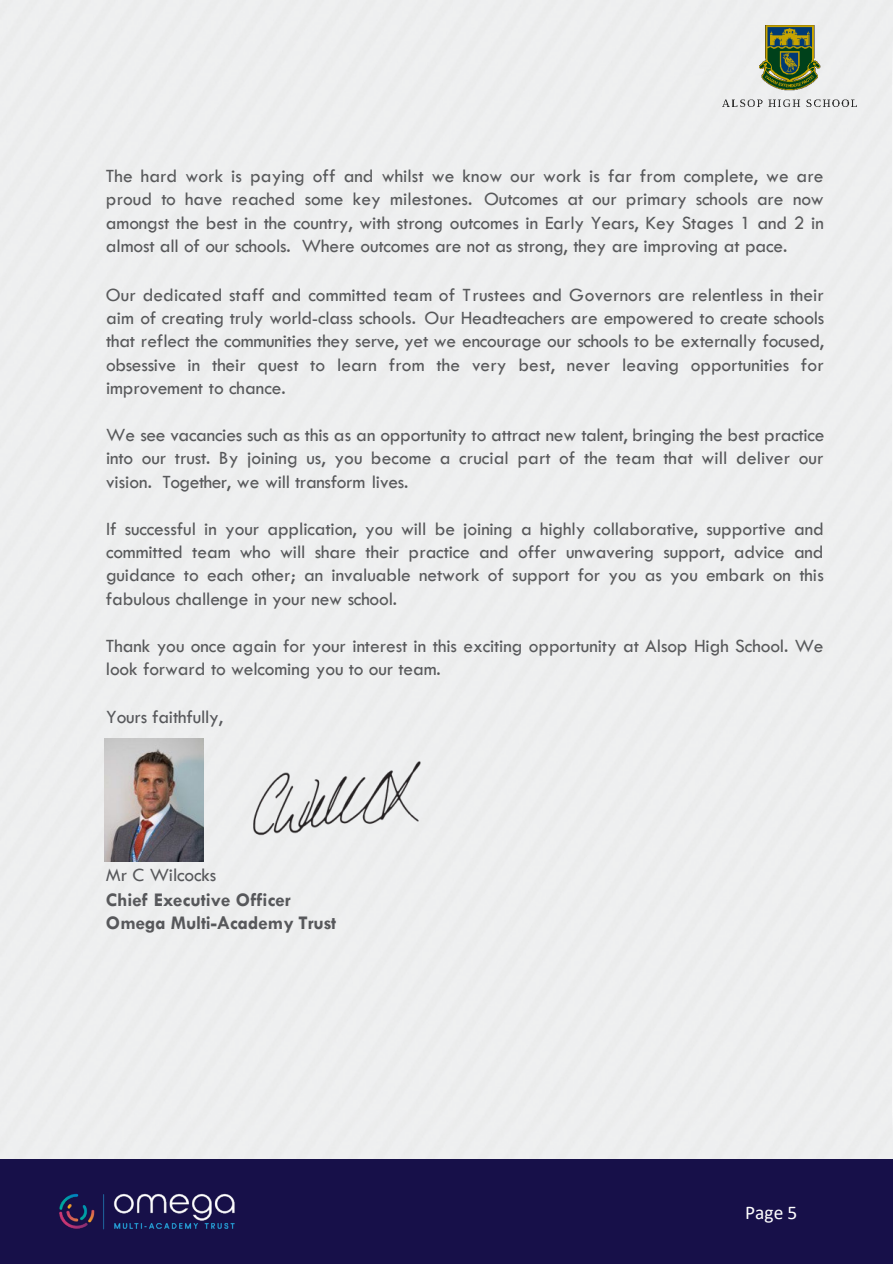
<style>
.page{position:relative;width:893px;height:1264px;background:#fff}
.page>*{position:absolute;margin:0;border:0;box-sizing:border-box;transform-origin:0 0}
.t1{font:19.5px/23.4px "Tw Cen";letter-spacing:-.01em;color:#58595b;text-align:justify}
.t2{font:700 19.5px "Tw Cen";color:#57585b}
.t3{font:19.5px "Tw Cen";letter-spacing:-.01em;color:#57585b}
.t4{font:19.5px "Calibri";color:#fff}
</style>
<div class="page">
<div style="left:0;top:0;width:892px;height:1158px;background:#eeeff0"></div>
<div style="left:0;top:1158px;width:892px;height:105px;background:#171049"></div>
<img style="left:104px;top:738px;width:99px;height:123px">
<img style="left:243px;top:745px;width:190px;height:95px">
<img style="left:723px;top:25px;width:133px;height:81px">
<img style="left:59px;top:1193px;width:176px;height:37px">
<p class="t1" style="left:106px;top:164px;width:719px">The hard work is paying off and whilst we know our work is far from complete, we are proud to have reached some key milestones. Outcomes at our primary schools are now amongst the best in the country, with strong outcomes in Early Years, Key Stages 1 and 2 in almost all of our schools. Where outcomes are not as strong, they are improving at pace.</p>
<p class="t1" style="left:106px;top:282px;width:719px">Our dedicated staff and committed team of Trustees and Governors are relentless in their aim of creating truly world-class schools. Our Headteachers are empowered to create schools that reflect the communities they serve, yet we encourage our schools to be externally focused, obsessive in their quest to learn from the very best, never leaving opportunities for improvement to chance.</p>
<p class="t1" style="left:106px;top:423px;width:720px">We see vacancies such as this as an opportunity to attract new talent, bringing the best practice into our trust. By joining us, you become a crucial part of the team that will deliver our vision. Together, we will transform lives.</p>
<p class="t1" style="left:106px;top:516px;width:719px">If successful in your application, you will be joining a highly collaborative, supportive and committed team who will share their practice and offer unwavering support, advice and guidance to each other; an invaluable network of support for you as you embark on this fabulous challenge in your new school.</p>
<p class="t1" style="left:106px;top:633px;width:719px">Thank you once again for your interest in this exciting opportunity at Alsop High School. We look forward to welcoming you to our team.</p>
<p class="t3" style="left:106px;top:705px;width:118px">Yours faithfully,</p>
<p class="t3" style="left:106px;top:863px;width:112px">Mr C Wilcocks</p>
<p class="t2" style="left:106px;top:887px;width:187px">Chief Executive Officer</p>
<p class="t2" style="left:106px;top:911px;width:232px">Omega Multi-Academy Trust</p>
<p class="t4" style="left:745px;top:1198px;width:53px">Page 5</p>
</div>
